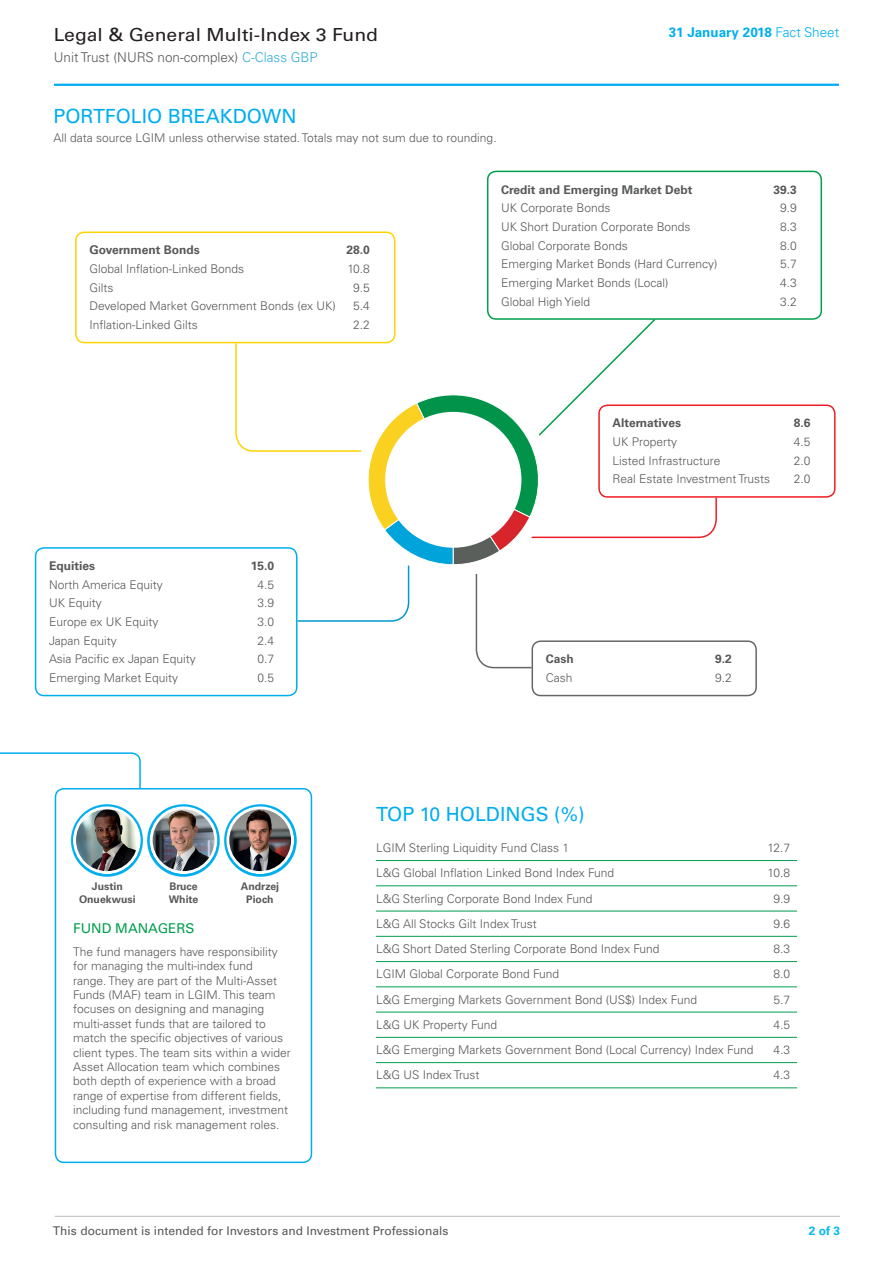
<style>
.page{position:relative;width:893px;height:1263px;background:#fff}
.page>*{position:absolute;margin:0;border:0;box-sizing:border-box;transform-origin:0 0}
.Grey_section_header{font:19.5px "Univers LT Pro 55 Roman";color:#00aeef}
.Blue_header{font:19.5px "Univers LT Pro 55 Roman";color:#00aeef}
.Document_title{font:18px "Univers LT Pro 55 Roman";color:#231f20;scale:1.08 1}
.Body{font:300 13.5px "Univers LT Pro 45";color:#57585a}
.Blue_header-2{font:700 13.5px "Univers LT Pro 65";color:#00aeef}
.Green_header{font:13.5px "Univers LT Pro 55 Roman";color:#009e4d}
.Body-2{font:300 12px/14.4px "Univers LT Pro 45";color:#57585a}
.Table_body_Green{font:300 12px "Univers LT Pro 45";color:#57585a}
.Body-3{font:700 12px "Univers LT Pro 65";color:#57585a}
.Body-4{font:12px "Univers LT Pro 55 Roman";color:#57585a}
.Body-5{font:700 12px "Univers LT Pro 65";color:#00baf1}
.Body-6{font:700 10.5px/12.6px "Univers LT Pro 65";color:#57585a;text-align:center}
.s1{color:#33add6}
.s2{font-family:"Univers LT Pro 45";font-weight:300}
</style>
<div class="page">
<hr style="left:54px;top:84px;width:785px;height:2px;background:#00aeef">
<hr style="left:55px;top:1216px;width:785px;height:1px;background:#bcbdc0">
<svg style="left:0;top:752px;width:141px;height:38px"></svg>
<div style="left:55px;top:788px;width:257px;height:375px;border:2px solid #00aeef;border-radius:9px"></div>
<img style="left:154px;top:804px;width:58px;height:71px">
<img style="left:212px;top:804px;width:85px;height:71px">
<img style="left:70px;top:804px;width:84px;height:71px">
<hr style="left:376px;top:860px;width:421px;height:1px;background:#009e4d">
<hr style="left:376px;top:885px;width:421px;height:1px;background:#009e4d">
<hr style="left:376px;top:911px;width:421px;height:1px;background:#009e4d">
<hr style="left:376px;top:936px;width:421px;height:1px;background:#009e4d">
<hr style="left:376px;top:961px;width:421px;height:1px;background:#009e4d">
<hr style="left:376px;top:986px;width:421px;height:1px;background:#009e4d">
<hr style="left:376px;top:1012px;width:421px;height:1px;background:#009e4d">
<hr style="left:376px;top:1037px;width:421px;height:1px;background:#009e4d">
<hr style="left:376px;top:1062px;width:421px;height:1px;background:#009e4d">
<hr style="left:376px;top:1087px;width:421px;height:1px;background:#009e4d">
<div style="left:35px;top:547px;width:262px;height:149px;border:2px solid #00aeef;border-radius:9px"></div>
<div style="left:75px;top:231px;width:320px;height:112px;border:2px solid #fed304;border-radius:9px"></div>
<div style="left:487px;top:171px;width:335px;height:149px;border:2px solid #009e4d;border-radius:9px"></div>
<div style="left:598px;top:404px;width:237px;height:94px;border:2px solid #ee1d23;border-radius:9px"></div>
<div style="left:531px;top:640px;width:226px;height:56px;border:2px solid #666;border-radius:9px"></div>
<svg style="left:235px;top:320px;width:483px;height:349px"></svg>
<div style="left:385px;top:412px;width:136px;height:136px;background:#fff;border-radius:50%"></div>
<p class="Document_title" style="left:54px;top:24px;width:302px">Legal &amp; General Multi-Index 3 Fund</p>
<p class="Body" style="left:54px;top:49px;width:265px">Unit Trust (NURS non-complex) <span class="s1">C-Class GBP</span></p>
<p class="Grey_section_header" style="left:54px;top:105px;width:244px">PORTFOLIO BREAKDOWN</p>
<p class="Body-2" style="left:54px;top:130px;width:445px">All data source LGIM unless otherwise stated. Totals may not sum due to rounding.</p>
<p class="Blue_header-2" style="left:669px;top:25px;width:172px">31 January 2018 <span class="s2">Fact Sheet</span></p>
<p class="Body-3" style="left:89px;top:243px;width:112px">Government Bonds</p>
<p class="Body-3" style="left:347px;top:243px;width:25px">28.0</p>
<p class="Body-2" style="left:89px;top:262px;width:156px">Global Inflation-Linked Bonds</p>
<p class="Body-2" style="left:347px;top:262px;width:24px">10.8</p>
<p class="Body-2" style="left:89px;top:280px;width:26px">Gilts</p>
<p class="Body-2" style="left:353px;top:280px;width:18px">9.5</p>
<p class="Body-2" style="left:89px;top:299px;width:248px">Developed Market Government Bonds (ex UK)</p>
<p class="Body-2" style="left:353px;top:299px;width:18px">5.4</p>
<p class="Body-2" style="left:89px;top:318px;width:110px">Inflation-Linked Gilts</p>
<p class="Body-2" style="left:353px;top:318px;width:18px">2.2</p>
<p class="Body-3" style="left:49px;top:559px;width:48px">Equities</p>
<p class="Body-3" style="left:251px;top:559px;width:25px">15.0</p>
<p class="Body-2" style="left:49px;top:577px;width:115px">North America Equity</p>
<p class="Body-2" style="left:257px;top:577px;width:18px">4.5</p>
<p class="Body-2" style="left:49px;top:596px;width:54px">UK Equity</p>
<p class="Body-2" style="left:257px;top:596px;width:18px">3.9</p>
<p class="Body-2" style="left:49px;top:615px;width:111px">Europe ex UK Equity</p>
<p class="Body-2" style="left:257px;top:615px;width:18px">3.0</p>
<p class="Body-2" style="left:49px;top:633px;width:69px">Japan Equity</p>
<p class="Body-2" style="left:257px;top:633px;width:18px">2.4</p>
<p class="Body-2" style="left:49px;top:652px;width:148px">Asia Pacific ex Japan Equity</p>
<p class="Body-2" style="left:257px;top:652px;width:18px">0.7</p>
<p class="Body-2" style="left:49px;top:670px;width:131px">Emerging Market Equity</p>
<p class="Body-2" style="left:257px;top:670px;width:18px">0.5</p>
<p class="Body-3" style="left:501px;top:182px;width:193px">Credit and Emerging Market Debt</p>
<p class="Body-3" style="left:773px;top:182px;width:25px">39.3</p>
<p class="Body-2" style="left:501px;top:201px;width:111px">UK Corporate Bonds</p>
<p class="Body-2" style="left:780px;top:201px;width:18px">9.9</p>
<p class="Body-2" style="left:501px;top:219px;width:191px">UK Short Duration Corporate Bonds</p>
<p class="Body-2" style="left:780px;top:219px;width:18px">8.3</p>
<p class="Body-2" style="left:501px;top:238px;width:128px">Global Corporate Bonds</p>
<p class="Body-2" style="left:780px;top:238px;width:18px">8.0</p>
<p class="Body-2" style="left:501px;top:257px;width:218px">Emerging Market Bonds (Hard Currency)</p>
<p class="Body-2" style="left:780px;top:257px;width:18px">5.7</p>
<p class="Body-2" style="left:501px;top:275px;width:169px">Emerging Market Bonds (Local)</p>
<p class="Body-2" style="left:780px;top:275px;width:18px">4.3</p>
<p class="Body-2" style="left:501px;top:294px;width:90px">Global High Yield</p>
<p class="Body-2" style="left:780px;top:294px;width:18px">3.2</p>
<p class="Body-3" style="left:613px;top:416px;width:70px">Alternatives</p>
<p class="Body-3" style="left:794px;top:416px;width:18px">8.6</p>
<p class="Body-2" style="left:613px;top:435px;width:66px">UK Property</p>
<p class="Body-2" style="left:794px;top:435px;width:18px">4.5</p>
<p class="Body-2" style="left:613px;top:453px;width:109px">Listed Infrastructure</p>
<p class="Body-2" style="left:794px;top:453px;width:18px">2.0</p>
<p class="Body-2" style="left:613px;top:472px;width:159px">Real Estate Investment Trusts</p>
<p class="Body-2" style="left:794px;top:472px;width:18px">2.0</p>
<p class="Body-3" style="left:546px;top:652px;width:30px">Cash</p>
<p class="Body-3" style="left:715px;top:652px;width:18px">9.2</p>
<p class="Body-2" style="left:546px;top:670px;width:28px">Cash</p>
<p class="Body-2" style="left:715px;top:670px;width:18px">9.2</p>
<p class="Body-6" style="left:79px;top:880px;width:58px">Justin<br>Onuekwusi</p>
<p class="Body-6" style="left:169px;top:880px;width:31px;text-align:left">Bruce<br>White</p>
<p class="Body-6" style="left:241px;top:880px;width:40px">Andrzej<br>Pioch</p>
<p class="Green_header" style="left:73px;top:920px;width:123px">FUND MANAGERS</p>
<p class="Body-2" style="left:73px;top:944px;width:219px">The fund managers have responsibility for managing the multi-index fund<br>range. They are part of the Multi-Asset Funds (MAF) team in LGIM. This team focuses on designing and managing multi-asset funds that are tailored to match the specific objectives of various client types. The team sits within a wider Asset Allocation team which combines both depth of experience with a broad range of expertise from different fields, including fund management, investment consulting and risk management roles.</p>
<p class="Blue_header" style="left:376px;top:802px;width:210px">TOP 10 HOLDINGS (%)</p>
<p class="Table_body_Green" style="left:376px;top:840px;width:194px">LGIM Sterling Liquidity Fund Class 1</p>
<p class="Table_body_Green" style="left:767px;top:840px;width:24px">12.7</p>
<p class="Table_body_Green" style="left:376px;top:866px;width:240px">L&amp;G Global Inflation Linked Bond Index Fund</p>
<p class="Table_body_Green" style="left:768px;top:866px;width:24px">10.8</p>
<p class="Table_body_Green" style="left:376px;top:891px;width:218px">L&amp;G Sterling Corporate Bond Index Fund</p>
<p class="Table_body_Green" style="left:773px;top:891px;width:18px">9.9</p>
<p class="Table_body_Green" style="left:376px;top:916px;width:162px">L&amp;G All Stocks Gilt Index Trust</p>
<p class="Table_body_Green" style="left:773px;top:916px;width:18px">9.6</p>
<p class="Table_body_Green" style="left:376px;top:941px;width:285px">L&amp;G Short Dated Sterling Corporate Bond Index Fund</p>
<p class="Table_body_Green" style="left:773px;top:941px;width:18px">8.3</p>
<p class="Table_body_Green" style="left:376px;top:967px;width:185px">LGIM Global Corporate Bond Fund</p>
<p class="Table_body_Green" style="left:773px;top:967px;width:18px">8.0</p>
<p class="Table_body_Green" style="left:376px;top:992px;width:322px">L&amp;G Emerging Markets Government Bond (US$) Index Fund</p>
<p class="Table_body_Green" style="left:773px;top:992px;width:18px">5.7</p>
<p class="Table_body_Green" style="left:376px;top:1017px;width:123px">L&amp;G UK Property Fund</p>
<p class="Table_body_Green" style="left:773px;top:1017px;width:18px">4.5</p>
<p class="Table_body_Green" style="left:376px;top:1042px;width:379px">L&amp;G Emerging Markets Government Bond (Local Currency) Index Fund</p>
<p class="Table_body_Green" style="left:773px;top:1042px;width:18px">4.3</p>
<p class="Table_body_Green" style="left:376px;top:1068px;width:105px">L&amp;G US Index Trust</p>
<p class="Table_body_Green" style="left:773px;top:1068px;width:18px">4.3</p>
<p class="Body-4" style="left:53px;top:1224px;width:397px">This document is intended for Investors and Investment Professionals</p>
<p class="Body-5" style="left:809px;top:1223px;width:33px">2 of 3</p>
</div>
